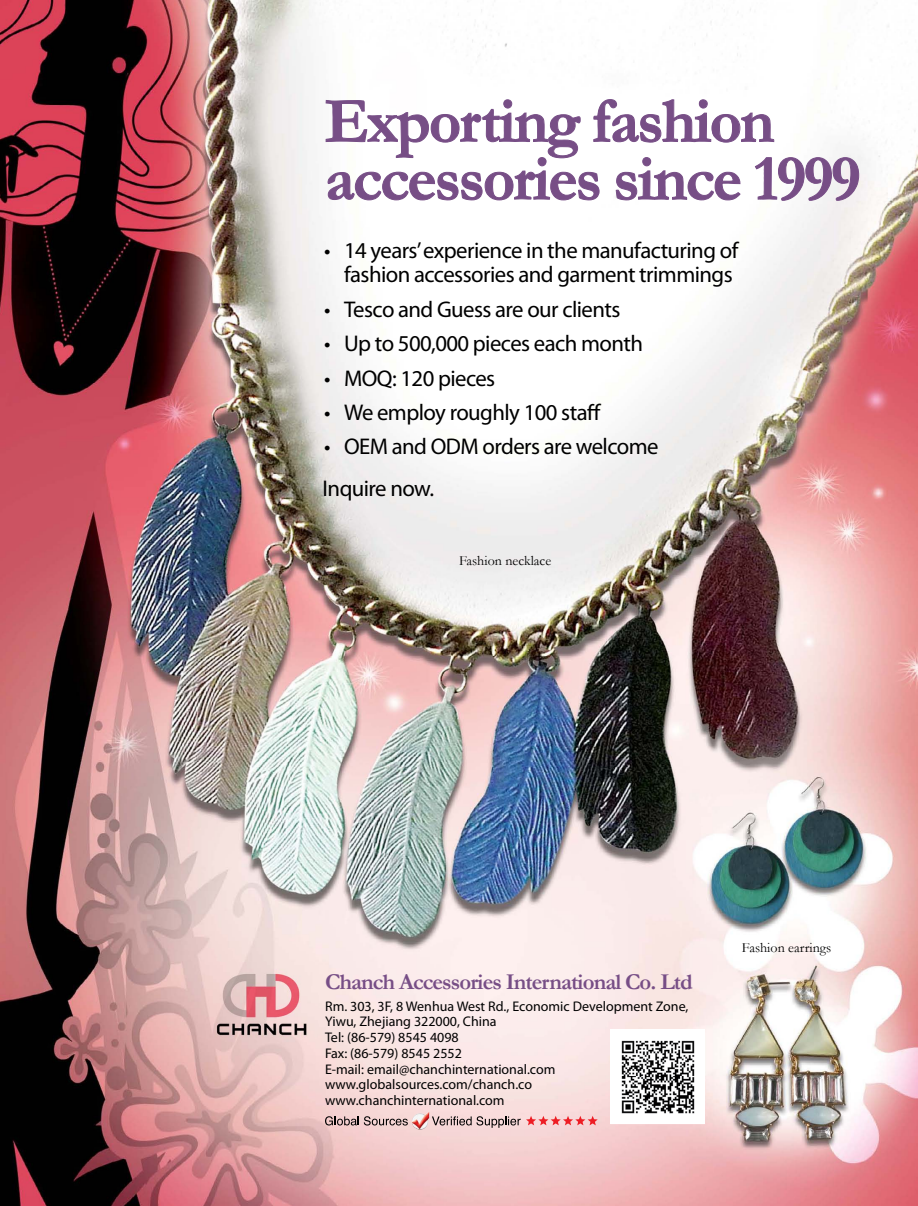
<style>
.page{position:relative;width:918px;height:1206px;background:#fff}
.page>*{position:absolute;margin:0;border:0;box-sizing:border-box;transform-origin:0 0}
.t1{font:700 64.75px/57.8px "Garamond";letter-spacing:-.03em;color:#774e86;scale:.96 1}
.t2{font:22.75px/24.5px "Myriad Pro";letter-spacing:-.025em;color:#000;text-align:right}
.t3{font:700 22.75px "Garamond";letter-spacing:-.04em;color:#774e86}
.t4{font:14px/15.8px "Myriad Pro";color:#000}
.t5{font:14px "Garamond";color:#000}
</style>
<div class="page">
<img style="left:0;top:0;width:918px;height:1205px">
<svg style="left:325px;top:29px;width:534px;height:267px"></svg>
<svg style="left:325px;top:1116px;width:83px;height:9px"></svg>
<img style="left:412px;top:1111px;width:17px;height:18px">
<svg style="left:432px;top:1115px;width:166px;height:12px;background:#d6a7a8"></svg>
<div style="left:610px;top:1029px;width:94px;height:95px;background:#fff"></div>
<img style="left:621px;top:1040px;width:74px;height:74px">
<img style="left:207px;top:962px;width:110px;height:76px">
<p class="t1" style="left:325px;top:91px;width:559px">Exporting fashion accessories since 1999</p>
<p class="t2" style="left:324px;top:237px;width:415px">• 14 years’ experience in the manufacturing of fashion accessories and garment trimmings</p>
<p class="t2" style="left:324px;top:296px;width:298px">• Tesco and Guess are our clients</p>
<p class="t2" style="left:324px;top:331px;width:320px">• Up to 500,000 pieces each month</p>
<p class="t2" style="left:324px;top:365px;width:173px">• MOQ: 120 pieces</p>
<p class="t2" style="left:324px;top:400px;width:278px">• We employ roughly 100 staff</p>
<p class="t2" style="left:322px;top:425px;width:338px;line-height:42px;text-align:left">• OEM and ODM orders are welcome<br>Inquire now.</p>
<p class="t5" style="left:459px;top:552px;width:94px">Fashion necklace</p>
<p class="t3" style="left:325px;top:968px;width:369px">Chanch Accessories International Co. Ltd</p>
<p class="t4" style="left:325px;top:997px;width:365px">Rm. 303, 3F, 8 Wenhua West Rd., Economic Development Zone, Yiwu, Zhejiang 322000, China<br>Tel: (86-579) 8545 4098<br>Fax: (86-579) 8545 2552<br>E-mail: email@chanchinternational.com www.globalsources.com/chanch.co www.chanchinternational.com</p>
<p class="t5" style="left:742px;top:939px;width:91px">Fashion earrings</p>
</div>
